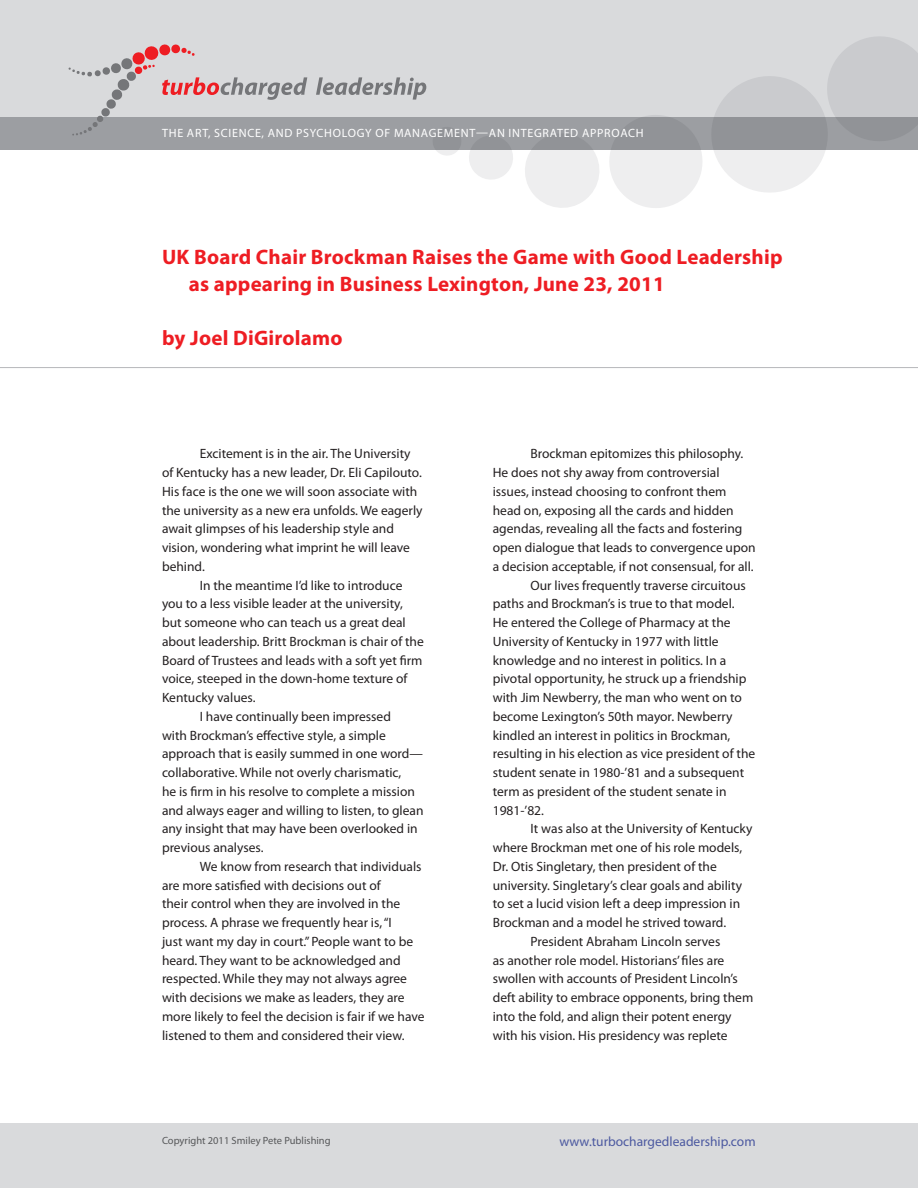
<style>
.page{position:relative;width:918px;height:1188px;background:#fff}
.page>*{position:absolute;margin:0;border:0;box-sizing:border-box;transform-origin:0 0}
.t1{font:700 21px/27px "Myriad Pro";letter-spacing:.01em;color:#ee1d23}
.t2{font:13.5px/18.8px "Myriad Pro";color:#231f20}
.t3{font:13.5px "Myriad Pro";color:#4c59a0}
.t4{font:12px "Myriad Pro";letter-spacing:.06em;color:#fff}
.t5{font:10.5px "Myriad Pro";color:#57585a}
</style>
<div class="page">
<div style="left:0;top:0;width:918px;height:150px;background:#d9dadc"></div>
<div style="left:0;top:1123px;width:918px;height:65px;background:#d9dadc"></div>
<div style="left:0;top:117px;width:918px;height:33px;background:#9c9ea2"></div>
<svg style="left:433px;top:37px;width:485px;height:171px"></svg>
<svg style="left:69px;top:44px;width:238px;height:92px"></svg>
<svg style="left:316px;top:77px;width:110px;height:23px"></svg>
<hr style="left:0;top:367px;width:918px;height:1px;background:#b6b7bb">
<p class="t4" style="left:162px;top:126px;width:483px">the art, science, And PSYCHOLOGY of management—an integrated approach</p>
<h1 class="t1" style="left:189px;top:243px;width:595px;text-indent:-27px">UK Board Chair Brockman Raises the Game with Good Leadership as appearing in Business Lexington, June 23, 2011</h1>
<h1 class="t1" style="left:162px;top:324px;width:182px">by Joel DiGirolamo</h1>
<p class="t2" style="left:162px;top:444px;width:262px;text-indent:38px">Excitement is in the air. The University of Kentucky has a new leader, Dr. Eli Capilouto.<br>H is face is the one we will soon associate with the university as a new era unfolds. We eagerly await glimpses of his leadership style and vision, wondering what imprint he will leave behind.</p>
<p class="t2" style="left:200px;top:575px;width:204px">I n the meantime I’d like to introduce</p>
<p class="t2" style="left:162px;top:594px;width:242px">you to a less visible leader at the university,</p>
<p class="t2" style="left:162px;top:613px;width:245px">but someone who can teach us a great deal</p>
<p class="t2" style="left:162px;top:632px;width:263px">about leadership. Britt Brockman is chair of the</p>
<p class="t2" style="left:162px;top:650px;width:262px">Board of Trustees and leads with a soft yet firm</p>
<p class="t2" style="left:162px;top:669px;width:247px">voice, steeped in the down-home texture of</p>
<p class="t2" style="left:162px;top:688px;width:95px">Kentucky values.</p>
<p class="t2" style="left:200px;top:707px;width:193px">I have continually been impressed</p>
<p class="t2" style="left:162px;top:725px;width:225px">with Brockman’s effective style, a simple</p>
<p class="t2" style="left:162px;top:744px;width:262px">approach that is easily summed in one word—</p>
<p class="t2" style="left:162px;top:763px;width:241px">collaborative. While not overly charismatic,</p>
<p class="t2" style="left:162px;top:782px;width:254px">he is firm in his resolve to complete a mission</p>
<p class="t2" style="left:162px;top:800px;width:263px">and always eager and willing to listen, to glean</p>
<p class="t2" style="left:162px;top:819px;width:257px">any insight that may have been overlooked in</p>
<p class="t2" style="left:162px;top:838px;width:103px">previous analyses.</p>
<p class="t2" style="left:200px;top:857px;width:223px">We know from research that individuals</p>
<p class="t2" style="left:162px;top:875px;width:221px">are more satisfied with decisions out of</p>
<p class="t2" style="left:162px;top:894px;width:240px">their control when they are involved in the</p>
<p class="t2" style="left:162px;top:913px;width:229px">process. A phrase we frequently hear is, “I</p>
<p class="t2" style="left:162px;top:932px;width:253px">just want my day in court.” People want to be</p>
<p class="t2" style="left:162px;top:951px;width:240px">heard. They want to be acknowledged and</p>
<p class="t2" style="left:162px;top:969px;width:246px">respected. While they may not always agree</p>
<p class="t2" style="left:162px;top:988px;width:244px">with decisions we make as leaders, they are</p>
<p class="t2" style="left:162px;top:1007px;width:264px">more likely to feel the decision is fair if we have</p>
<p class="t2" style="left:162px;top:1026px;width:244px">listened to them and considered their view.</p>
<p class="t2" style="left:531px;top:444px;width:214px">Brockman epitomizes this philosophy.</p>
<p class="t2" style="left:493px;top:463px;width:228px">He does not shy away from controversial</p>
<p class="t2" style="left:493px;top:482px;width:235px">issues, instead choosing to confront them</p>
<p class="t2" style="left:493px;top:501px;width:242px">head on, exposing all the cards and hidden</p>
<p class="t2" style="left:493px;top:519px;width:251px">agendas, revealing all the facts and fostering</p>
<p class="t2" style="left:493px;top:538px;width:264px">open dialogue that leads to convergence upon</p>
<p class="t2" style="left:493px;top:557px;width:262px">a decision acceptable, if not consensual, for all.</p>
<p class="t2" style="left:531px;top:576px;width:217px">Our lives frequently traverse circuitous</p>
<p class="t2" style="left:493px;top:594px;width:243px">paths and Brockman’s is true to that model.</p>
<p class="t2" style="left:493px;top:613px;width:239px">He entered the College of Pharmacy at the</p>
<p class="t2" style="left:493px;top:632px;width:227px">University of Kentucky in 1977 with little</p>
<p class="t2" style="left:493px;top:651px;width:235px">knowledge and no interest in politics. I n a</p>
<p class="t2" style="left:493px;top:669px;width:255px">pivotal opportunity, he struck up a friendship</p>
<p class="t2" style="left:493px;top:688px;width:251px">with Jim Newberry, the man who went on to</p>
<p class="t2" style="left:493px;top:707px;width:241px">become Lexington’s 50th mayor. Newberry</p>
<p class="t2" style="left:493px;top:726px;width:239px">kindled an interest in politics in Brockman,</p>
<p class="t2" style="left:493px;top:744px;width:264px">resulting in his election as vice president of the</p>
<p class="t2" style="left:493px;top:763px;width:253px">student senate in 1980-’81 and a subsequent</p>
<p class="t2" style="left:493px;top:782px;width:235px">term as president of the student senate in</p>
<p class="t2" style="left:493px;top:801px;width:53px">1981-’82.</p>
<p class="t2" style="left:531px;top:819px;width:223px">It was also at the University of Kentucky</p>
<p class="t2" style="left:493px;top:838px;width:251px">where Brockman met one of his role models,</p>
<p class="t2" style="left:493px;top:857px;width:226px">Dr. Otis Singletary, then president of the</p>
<p class="t2" style="left:493px;top:876px;width:251px">university. Singletary’s clear goals and ability</p>
<p class="t2" style="left:493px;top:894px;width:249px">to set a lucid vision left a deep impression in</p>
<p class="t2" style="left:493px;top:913px;width:235px">Brockman and a model he strived toward.</p>
<p class="t2" style="left:531px;top:932px;width:191px">President Abraham Lincoln serves</p>
<p class="t2" style="left:493px;top:951px;width:233px">as another role model. H istorians’ files are</p>
<p class="t2" style="left:493px;top:969px;width:247px">swollen with accounts of President Lincoln’s</p>
<p class="t2" style="left:493px;top:988px;width:262px">deft ability to embrace opponents, bring them</p>
<p class="t2" style="left:493px;top:1007px;width:240px">into the fold, and align their potent energy</p>
<p class="t2" style="left:493px;top:1026px;width:236px">with his vision. H is presidency was replete</p>
<p class="t5" style="left:162px;top:1134px;width:170px">Copyright 2011 Smiley Pete Publishing</p>
<p class="t3" style="left:559px;top:1133px;width:198px">www.turbochargedleadership.com</p>
</div>
